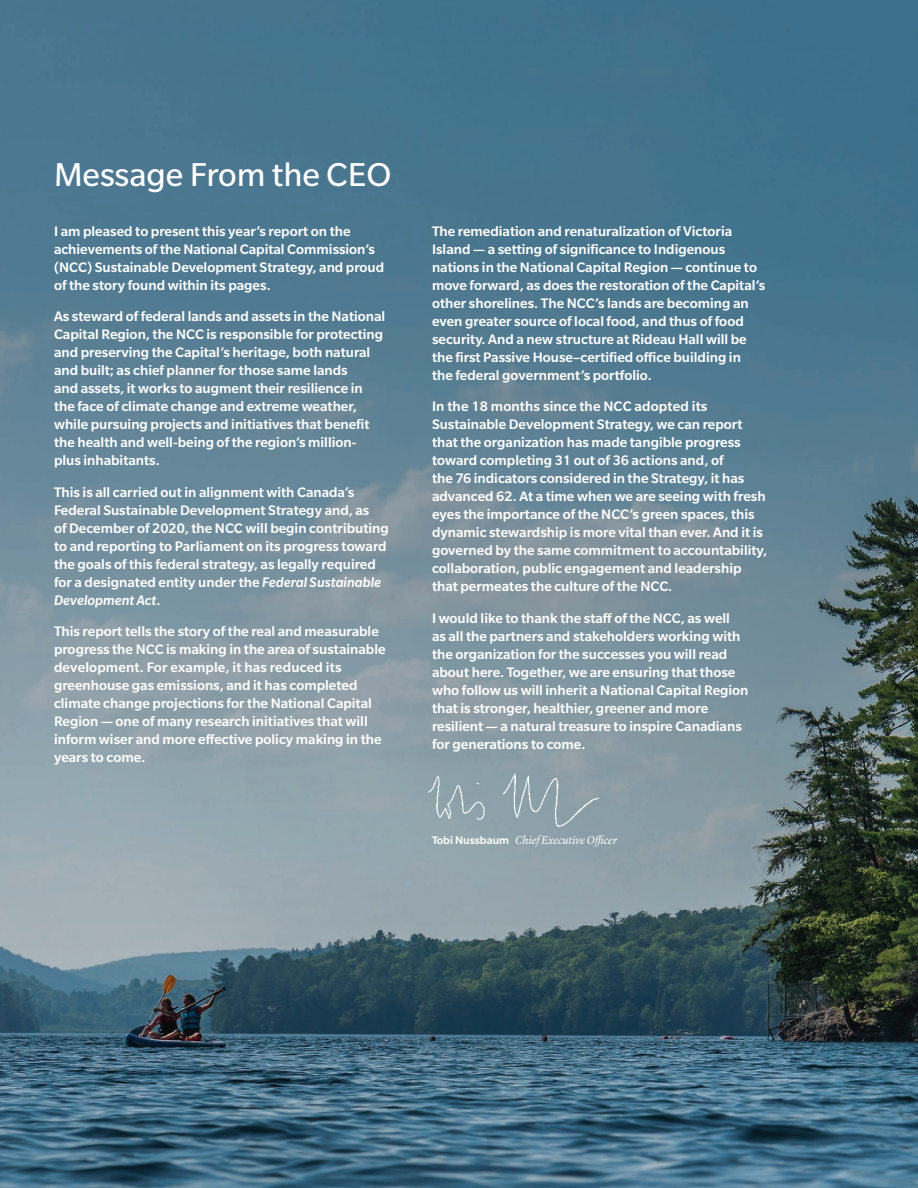
<style>
.page{position:relative;width:918px;height:1188px;background:#fff}
.page>*{position:absolute;margin:0;border:0;box-sizing:border-box;transform-origin:0 0}
.t1{font:36px "Slate Std";color:#fff}
.BODY{font:500 15px/18px "Slate Std";color:#fff}
.t2{font:italic 12px "Laurentian Std";color:#fff}
.s1{font-style:italic}
.s2{font-family:"Slate Std";font-weight:500;font-style:normal}
</style>
<div class="page">
<img style="left:0;top:0;width:918px;height:1188px">
<img style="left:427px;top:774px;width:171px;height:52px">
<p class="t1" style="left:54px;top:155px;width:339px">Message From the CEO</p>
<p class="BODY" style="left:54px;top:222px;width:332px">I am pleased to present this year’s report on the achievements of the National Capital Commission’s (NCC) Sustainable Development Strategy, and proud of the story found within its pages.</p>
<p class="BODY" style="left:54px;top:307px;width:333px">As steward of federal lands and assets in the National Capital Region, the NCC is responsible for protecting and preserving the Capital’s heritage, both natural and built; as chief planner for those same lands<br>and assets, it works to augment their resilience in the face of climate change and extreme weather, while pursuing projects and initiatives that benefit the health and well-being of the region’s million&shy;plus inhabitants.</p>
<p class="BODY" style="left:54px;top:483px;width:336px">This is all carried out in alignment with Canada’s Federal Sustainable Development Strategy and, as<br>of December of 2020, the NCC will begin contributing to and reporting to Parliament on its progress toward the goals of this federal strategy, as legally required for a designated entity under the <span class="s1">Federal Sustainable Development Act</span>.</p>
<p class="BODY" style="left:54px;top:622px;width:333px">This report tells the story of the real and measurable progress the NCC is making in the area of sustainable development. For example, it has reduced its greenhouse gas emissions, and it has completed climate change projections for the National Capital Region — one of many research initiatives that will inform wiser and more effective policy making in the years to come.</p>
<p class="BODY" style="left:432px;top:222px;width:335px">The remediation and renaturalization of Victoria Island — a setting of significance to Indigenous nations in the National Capital Region — continue to move forward, as does the restoration of the Capital’s other shorelines. The NCC’s lands are becoming an even greater source of local food, and thus of food security. And a new structure at Rideau Hall will be the first Passive House–certified office building in the federal government’s portfolio.</p>
<p class="BODY" style="left:432px;top:397px;width:337px">In the 18 months since the NCC adopted its Sustainable Development Strategy, we can report that the organization has made tangible progress toward completing 31 out of 36 actions and, of<br>the 76 indicators considered in the Strategy, it has advanced 62. At a time when we are seeing with fresh eyes the importance of the NCC’s green spaces, this dynamic stewardship is more vital than ever. And it is governed by the same commitment to accountability, collaboration, public engagement and leadership that permeates the culture of the NCC.</p>
<p class="BODY" style="left:432px;top:609px;width:318px">I would like to thank the staff of the NCC, as well<br>as all the partners and stakeholders working with the organization for the successes you will read about here. Together, we are ensuring that those who follow us will inherit a National Capital Region that is stronger, healthier, greener and more resilient — a natural treasure to inspire Canadians for generations to come.</p>
<p class="t2" style="left:432px;top:834px;width:187px"><span class="s2">Tobi Nussbaum</span> Chief Executive Officer</p>
</div>
